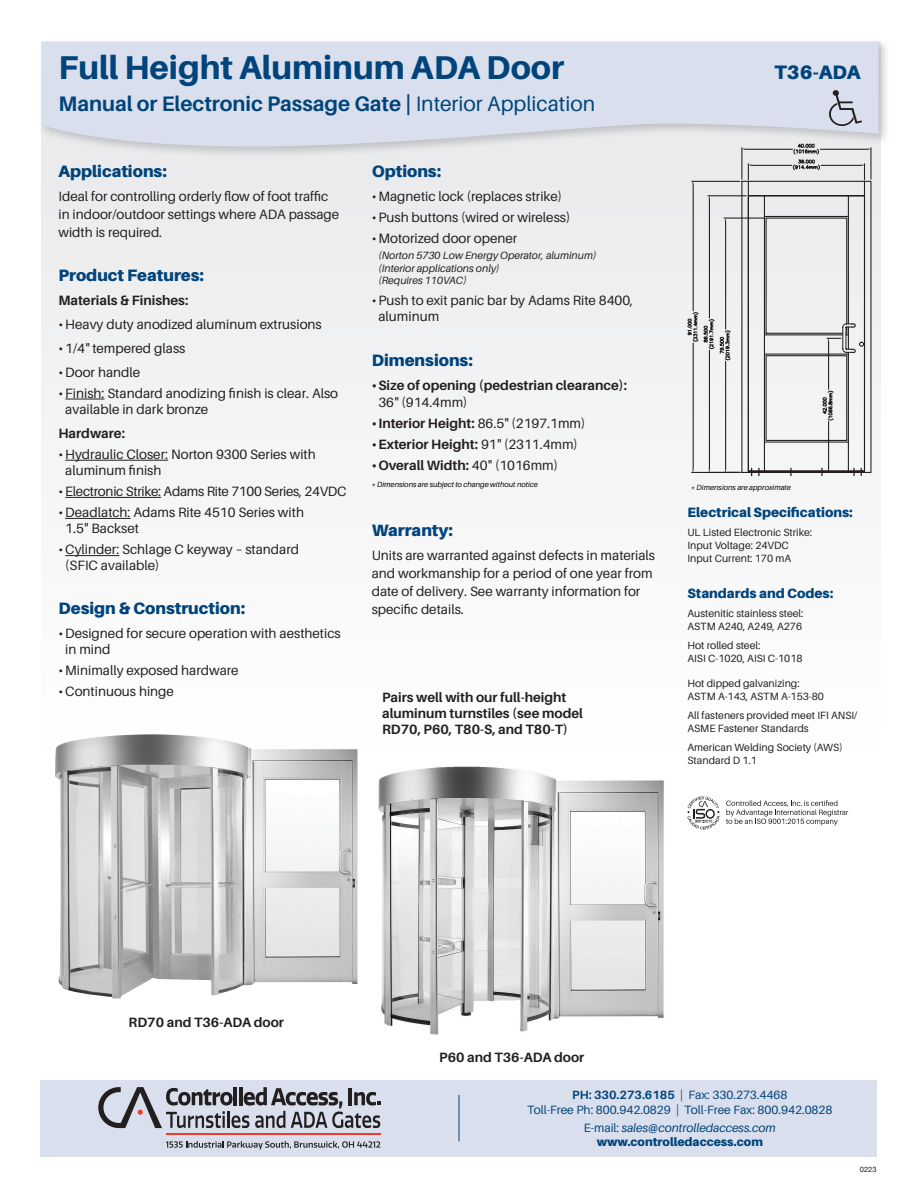
<style>
.page{position:relative;width:918px;height:1188px;background:#fff}
.page>*{position:absolute;margin:0;border:0;box-sizing:border-box;transform-origin:0 0}
.t1{font:800 33px "Aileron";color:#00447b}
.t2{font:700 21px "Aileron";color:#00447b}
.t3{font:900 19.5px "Aileron";color:#00447b}
.t4{font:900 16.5px "Aileron";color:#00447b}
.t5{font:13.5px/16.2px "Aileron";color:#231f20}
.t6{font:700 13.5px/16.2px "Aileron";color:#231f20}
.t7{font:13.5px "Aileron";letter-spacing:-.02em;color:#231f20}
.t8{font:900 13.5px "Aileron";color:#00447b}
.t9{font:12px/14.4px "Aileron";color:#00447b;text-align:center}
.t10{font:italic 12px/14.4px "Aileron";color:#00447b;text-align:center}
.t11{font:10.5px/12.6px "Aileron";color:#231f20}
.t12{font:italic 10.5px/12.6px "Aileron";color:#231f20}
.t13{font:italic 7.5px "Aileron";color:#040503}
.t14{font:7.5px "Helvetica Neue";color:#231f20}
.s1{font-weight:400}
.s2{font-weight:700}
.s3{font-style:normal}
.s4{font-weight:900;font-style:normal}
</style>
<div class="page">
<div style="left:42px;top:158px;width:838px;height:604px;background:#f5f5f6"></div>
<svg style="left:42px;top:41px;width:837px;height:105px;background:#d9deea"></svg>
<div style="left:40px;top:1080px;width:838px;height:76px;background:#d9dfec"></div>
<hr style="left:459px;top:1095px;width:1px;height:46px;background:#00447b">
<svg style="left:166px;top:1141px;width:214px;height:8px"></svg>
<hr style="left:166px;top:1134px;width:214px;height:1px;background:#ef3b2c">
<svg style="left:98px;top:1087px;width:282px;height:41px"></svg>
<hr style="left:65px;top:399px;width:40px;height:1px;background:#231f20">
<hr style="left:65px;top:460px;width:103px;height:1px;background:#231f20">
<hr style="left:65px;top:497px;width:96px;height:1px;background:#231f20">
<hr style="left:65px;top:518px;width:66px;height:1px;background:#231f20">
<hr style="left:65px;top:555px;width:54px;height:1px;background:#231f20">
<img style="left:829px;top:91px;width:32px;height:34px">
<img style="left:378px;top:766px;width:286px;height:269px">
<img style="left:55px;top:734px;width:302px;height:265px">
<svg style="left:685px;top:141px;width:187px;height:335px"></svg>
<svg style="left:726px;top:800px;width:122px;height:25px"></svg>
<svg style="left:687px;top:796px;width:33px;height:34px"></svg>
<p class="t1" style="left:58px;top:49px;width:507px">Full Height Aluminum ADA Door</p>
<p class="t3" style="left:775px;top:61px;width:88px">T36-ADA</p>
<p class="t2" style="left:58px;top:92px;width:538px">Manual or Electronic Passage Gate | <span class="s1">Interior Application</span></p>
<p class="t4" style="left:58px;top:161px;width:110px">Applications:</p>
<p class="t5" style="left:58px;top:187px;width:282px;line-height:18px">Ideal for controlling orderly flow of foot traffic in indoor/outdoor settings where ADA passage width is required.</p>
<p class="t4" style="left:58px;top:265px;width:147px">Product Features:</p>
<p class="t6" style="left:58px;top:292px;width:131px">Materials &amp; Finishes:</p>
<p class="t5" style="left:58px;top:316px;width:265px">•Heavy duty anodized aluminum extrusions</p>
<p class="t5" style="left:58px;top:340px;width:129px">•1/4" tempered glass</p>
<p class="t5" style="left:58px;top:364px;width:83px">•Door handle</p>
<p class="t5" style="left:65px;top:385px;width:274px;text-indent:-7px">•Finish: Standard anodizing finish is clear. Also available in dark bronze</p>
<p class="t6" style="left:58px;top:425px;width:68px">Hardware:</p>
<p class="t5" style="left:65px;top:446px;width:252px;text-indent:-7px">•Hydraulic Closer: Norton 9300 Series with aluminum finish</p>
<p class="t7" style="left:58px;top:484px;width:290px">• Electronic Strike: Adams Rite 7100 Series, 24VDC</p>
<p class="t5" style="left:65px;top:504px;width:240px;text-indent:-7px">•Deadlatch: Adams Rite 4510 Series with<br>1.5" Backset</p>
<p class="t5" style="left:65px;top:542px;width:235px;text-indent:-7px">•Cylinder: Schlage C keyway – standard (SFIC available)</p>
<p class="t4" style="left:58px;top:599px;width:188px">Design &amp; Construction:</p>
<p class="t5" style="left:65px;top:626px;width:277px;text-indent:-7px">•Designed for secure operation with aesthetics in mind</p>
<p class="t5" style="left:58px;top:663px;width:182px">•Minimally exposed hardware</p>
<p class="t5" style="left:58px;top:684px;width:117px">•Continuous hinge</p>
<p class="t4" style="left:372px;top:161px;width:71px">Options:</p>
<p class="t5" style="left:372px;top:188px;width:192px">•Magnetic lock (replaces strike)</p>
<p class="t5" style="left:372px;top:209px;width:200px">•Push buttons (wired or wireless)</p>
<p class="t5" style="left:372px;top:230px;width:147px">•Motorized door opener</p>
<p class="t12" style="left:378px;top:249px;width:219px">(Norton 5730 Low Energy Operator, aluminum) (Interior applications only)<br>(Requires 110VAC)</p>
<p class="t5" style="left:378px;top:293px;width:256px;text-indent:-7px">•Push to exit panic bar by Adams Rite 8400, aluminum</p>
<p class="t4" style="left:372px;top:351px;width:103px">Dimensions:</p>
<p class="t6" style="left:378px;top:378px;width:250px;text-indent:-7px">•Size of opening (pedestrian clearance):<br><span class="s1">36" (914.4mm)</span></p>
<p class="t6" style="left:372px;top:415px;width:215px">•Interior Height: <span class="s1">86.5" (2197.1mm)</span></p>
<p class="t6" style="left:372px;top:436px;width:208px">•Exterior Height: <span class="s1">91" (2311.4mm)</span></p>
<p class="t6" style="left:372px;top:457px;width:188px">•Overall Width: <span class="s1">40" (1016mm)</span></p>
<p class="t13" style="left:372px;top:480px;width:168px">* Dimensions are subject to change without notice</p>
<p class="t4" style="left:372px;top:520px;width:83px">Warranty:</p>
<p class="t5" style="left:372px;top:546px;width:285px;line-height:18px">Units are warranted against defects in materials and workmanship for a period of one year from date of delivery. See warranty information for specific details.</p>
<p class="t6" style="left:382px;top:689px;width:202px">Pairs well with our full-height aluminum turnstiles (see model<br>RD70, P60, T80-S, and T80-T)</p>
<p class="t13" style="left:691px;top:483px;width:101px">* Dimensions are approximate</p>
<p class="t8" style="left:687px;top:504px;width:167px">Electrical Specifications:</p>
<p class="t11" style="left:687px;top:526px;width:126px">UL Listed Electronic Strike:</p>
<p class="t11" style="left:687px;top:539px;width:103px">Input Voltage: 24VDC</p>
<p class="t11" style="left:687px;top:552px;width:105px">Input Current: 170 mA</p>
<p class="t8" style="left:687px;top:585px;width:147px">Standards and Codes:</p>
<p class="t11" style="left:687px;top:607px;width:118px">Austenitic stainless steel:</p>
<p class="t11" style="left:687px;top:620px;width:116px">ASTM A240, A249, A276</p>
<p class="t11" style="left:687px;top:639px;width:74px">Hot rolled steel:</p>
<p class="t11" style="left:687px;top:652px;width:117px">AISI C-1020, AISI C-1018</p>
<p class="t11" style="left:687px;top:677px;width:114px">Hot dipped galvanizing:</p>
<p class="t11" style="left:687px;top:690px;width:138px">ASTM A-143, ASTM A-153-80</p>
<p class="t11" style="left:687px;top:709px;width:171px">All fasteners provided meet IFI ANSI/<br>ASME Fastener Standards</p>
<p class="t11" style="left:687px;top:741px;width:157px">American Welding Society (AWS)</p>
<p class="t11" style="left:687px;top:754px;width:71px">Standard D 1.1</p>
<p class="t6" style="left:129px;top:1014px;width:157px">RD70 and T36-ADA door</p>
<p class="t6" style="left:439px;top:1049px;width:147px">P60 and T36-ADA door</p>
<p class="t9" style="left:527px;top:1088px;width:307px"><span class="s2">PH: 330.273.6185</span> | Fax: 330.273.4468<br>Toll-Free Ph: 800.942.0829 | Toll-Free Fax: 800.942.0828</p>
<p class="t10" style="left:584px;top:1120px;width:194px"><span class="s3">E-mail:</span> sales@controlledaccess.com <span class="s4">www.controlledaccess.com</span></p>
<p class="t14" style="left:860px;top:1164px;width:18px">0223</p>
</div>
